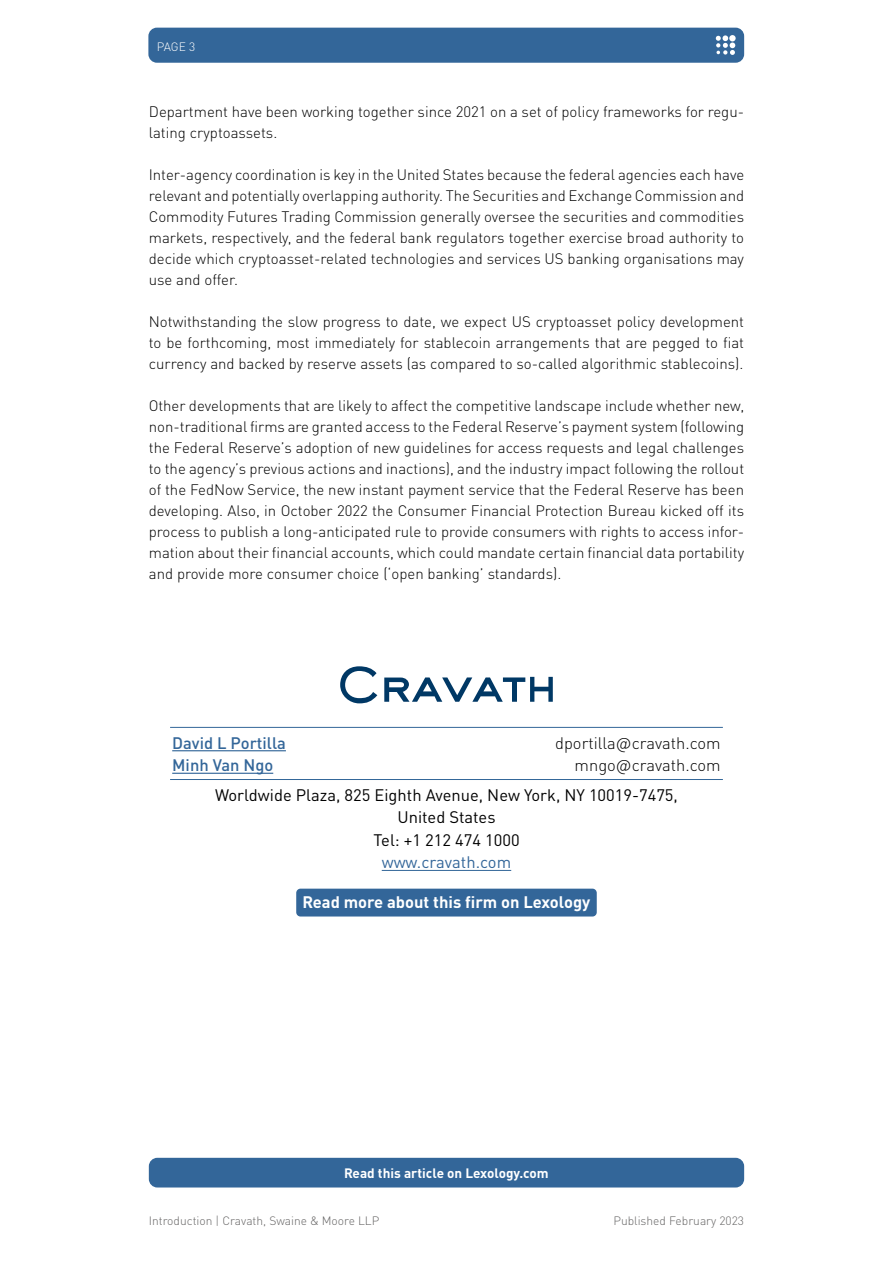
<style>
.page{position:relative;width:893px;height:1263px;background:#fff}
.page>*{position:absolute;margin:0;border:0;box-sizing:border-box;transform-origin:0 0}
.Tomb_address{font:16.5px/22.5px "DIN Pro";color:#000;text-align:center}
.Tomb_contact_name{font:300 16.5px "DIN Pro";color:#000}
.Tomb_read_more{font:700 16.5px "DIN Pro";color:#fff}
.Tomb_contact_name-2{font:500 16.5px "DIN Pro";color:#369}
.Tomb_URL{font:16.5px "DIN Pro";color:#369}
.First_para{font:300 15px/21px "DIN Pro";color:#000;text-align:justify}
.t1{font:700 13.5px "DIN Pro";color:#fff}
.t2{font:300 12px "DIN Pro";color:#646363}
.t3{font:300 12px "DIN Pro";color:#fff}
</style>
<div class="page">
<div style="left:148px;top:28px;width:596px;height:35px;background:#369;border-radius:9px"></div>
<svg style="left:716px;top:35px;width:19px;height:20px"></svg>
<div style="left:149px;top:1158px;width:595px;height:29px;background:#369;border-radius:9px"></div>
<hr style="left:170px;top:727px;width:553px;height:1px;background:#369">
<hr style="left:170px;top:779px;width:553px;height:1px;background:#369">
<svg style="left:340px;top:666px;width:37px;height:37px"></svg>
<svg style="left:384px;top:677px;width:169px;height:25px"></svg>
<hr style="left:172px;top:750px;width:114px;height:1px;background:#369">
<hr style="left:172px;top:773px;width:101px;height:1px;background:#369">
<hr style="left:382px;top:870px;width:129px;height:1px;background:#369">
<div style="left:296px;top:889px;width:301px;height:27px;background:#369;border-radius:4px"></div>
<p class="t3" style="left:157px;top:37px;width:40px">PAGE 3</p>
<p class="First_para" style="left:149px;top:100px;width:597px">Department have been working together since 2021 on a set of policy frameworks for regu&shy;lating cryptoassets.</p>
<p class="First_para" style="left:149px;top:163px;width:597px">Inter-agency coordination is key in the United States because the federal agencies each have relevant and potentially overlapping authority. The Securities and Exchange Commission and Commodity Futures Trading Commission generally oversee the securities and commodities markets, respectively, and the federal bank regulators together exercise broad authority to decide which cryptoasset-related technologies and services US banking organisations may use and offer.</p>
<p class="First_para" style="left:149px;top:310px;width:597px">Notwithstanding the slow progress to date, we expect US cryptoasset policy development to be forthcoming, most immediately for stablecoin arrangements that are pegged to fiat currency and backed by reserve assets (as compared to so-called algorithmic stablecoins).</p>
<p class="First_para" style="left:149px;top:394px;width:597px">Other developments that are likely to affect the competitive landscape include whether new, non-traditional firms are granted access to the Federal Reserve’s payment system (following the Federal Reserve’s adoption of new guidelines for access requests and legal challenges to the agency’s previous actions and inactions), and the industry impact following the rollout of the FedNow Service, the new instant payment service that the Federal Reserve has been developing. Also, in October 2022 the Consumer Financial Protection Bureau kicked off its process to publish a long-anticipated rule to provide consumers with rights to access infor&shy;mation about their financial accounts, which could mandate certain financial data portability and provide more consumer choice (‘open banking’ standards).</p>
<p class="Tomb_contact_name-2" style="left:172px;top:730px;width:115px">David L Portilla</p>
<p class="Tomb_contact_name" style="left:555px;top:730px;width:167px">dportilla@cravath.com</p>
<p class="Tomb_contact_name-2" style="left:172px;top:752px;width:103px">Minh Van Ngo</p>
<p class="Tomb_contact_name" style="left:575px;top:752px;width:148px">mngo@cravath.com</p>
<p class="Tomb_address" style="left:215px;top:782px;width:464px">Worldwide Plaza, 825 Eighth Avenue, New York, NY 10019-7475,<br>United States</p>
<p class="Tomb_address" style="left:373px;top:827px;width:148px">Tel: +1 212 474 1000</p>
<p class="Tomb_URL" style="left:382px;top:849px;width:131px">www.cravath.com</p>
<p class="Tomb_read_more" style="left:303px;top:889px;width:289px">Read more about this firm on Lexology</p>
<p class="t1" style="left:344px;top:1162px;width:206px">Read this article on Lexology.com</p>
<p class="t2" style="left:149px;top:1211px;width:232px">Introduction | Cravath, Swaine &amp; Moore LLP</p>
<p class="t2" style="left:613px;top:1211px;width:132px">Published February 2023</p>
</div>
